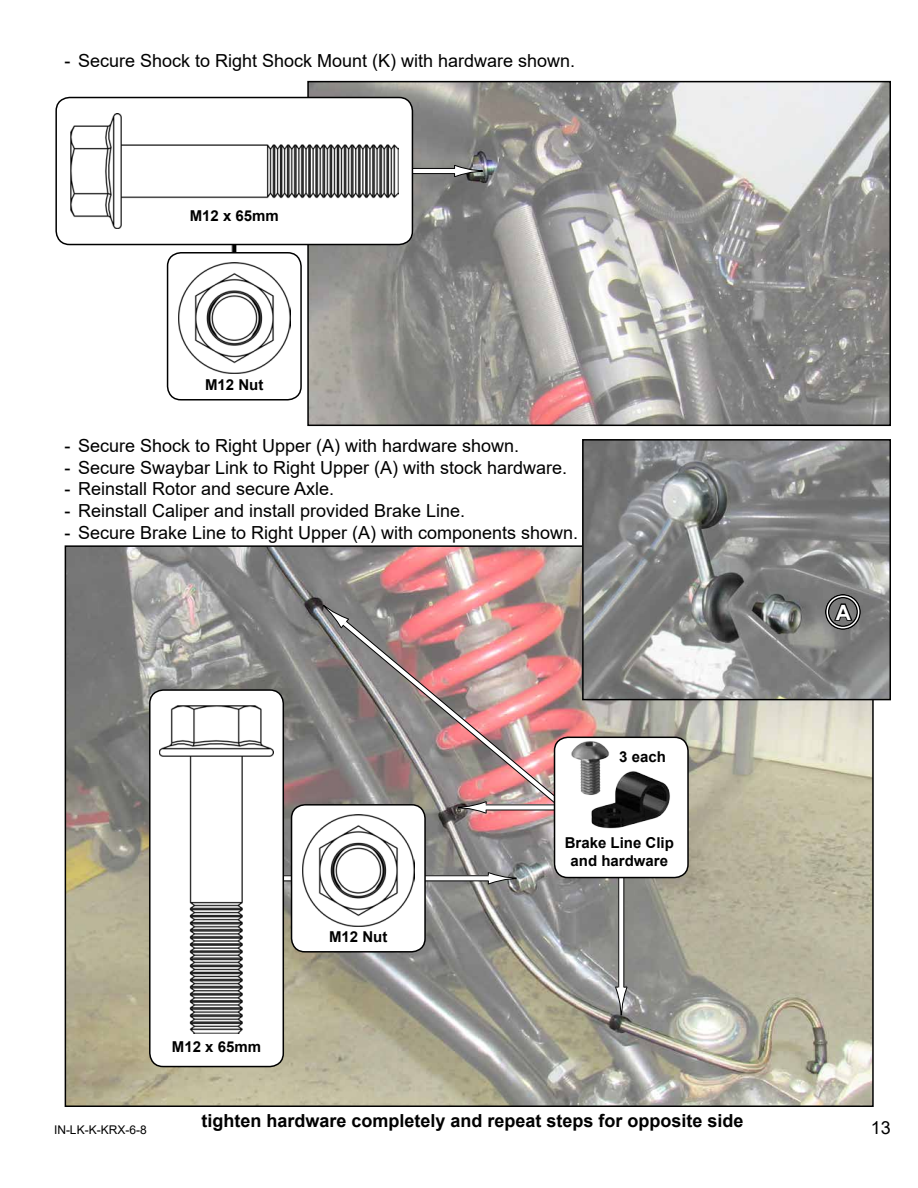
<style>
.page{position:relative;width:918px;height:1188px;background:#fff}
.page>*{position:absolute;margin:0;border:0;box-sizing:border-box;transform-origin:0 0}
.t1{font:700 21px "Arial";color:#fff}
.t2{font:18px "Arial";color:#000}
.t3{font:700 18px "Arial";color:#000}
.t4{font:700 15px/18px "Arial";color:#000;text-align:center}
.t5{font:12px "Arial";color:#000}
</style>
<div class="page">
<img style="left:68px;top:548px;width:803px;height:556px">
<div style="left:619px;top:767px;width:5px;height:220px;background:#fff"></div>
<div style="left:618px;top:767px;width:6px;height:221px;border:1px solid #000"></div>
<svg style="left:615px;top:986px;width:13px;height:30px"></svg>
<img style="left:342px;top:620px;width:248px;height:210px">
<svg style="left:323px;top:605px;width:27px;height:24px"></svg>
<div style="left:555px;top:737px;width:133px;height:141px;background:#fff;border-radius:14px"></div>
<img style="left:555px;top:737px;width:133px;height:92px">
<div style="left:554px;top:737px;width:135px;height:141px;border:2px solid #000;border-radius:14px"></div>
<img style="left:585px;top:442px;width:303px;height:255px">
<div style="left:582px;top:439px;width:309px;height:261px;border:2px solid #000"></div>
<svg style="left:832px;top:602px;width:22px;height:20px"></svg>
<div style="left:825px;top:594px;width:36px;height:36px;border:4px solid #fff;border-radius:50%"></div>
<div style="left:825px;top:594px;width:36px;height:36px;border:1px solid #000;border-radius:50%"></div>
<div style="left:828px;top:597px;width:30px;height:30px;border:1px solid #000;border-radius:50%"></div>
<div style="left:163px;top:876px;width:326px;height:5px;background:#fff"></div>
<svg style="left:488px;top:872px;width:29px;height:13px"></svg>
<div style="left:292px;top:805px;width:133px;height:147px;background:#fff;border-radius:14px"></div>
<div style="left:291px;top:804px;width:135px;height:149px;border:2px solid #000;border-radius:14px"></div>
<img style="left:302px;top:814px;width:112px;height:112px">
<div style="left:150px;top:690px;width:133px;height:377px;background:#fff;border-radius:14px"></div>
<div style="left:149px;top:689px;width:135px;height:378px;border:2px solid #000;border-radius:14px"></div>
<img style="left:159px;top:706px;width:115px;height:328px">
<img style="left:310px;top:84px;width:578px;height:339px">
<div style="left:307px;top:81px;width:584px;height:345px;border:2px solid #000"></div>
<div style="left:235px;top:168px;width:220px;height:6px;background:#fff"></div>
<div style="left:234px;top:168px;width:221px;height:6px;border:1px solid #000"></div>
<svg style="left:454px;top:164px;width:29px;height:14px"></svg>
<div style="left:232px;top:156px;width:5px;height:220px;background:#000"></div>
<div style="left:168px;top:253px;width:133px;height:147px;background:#fff;border-radius:14px"></div>
<div style="left:167px;top:252px;width:135px;height:149px;border:2px solid #000;border-radius:14px"></div>
<img style="left:178px;top:262px;width:112px;height:112px">
<div style="left:56px;top:98px;width:356px;height:147px;background:#fff;border-radius:14px"></div>
<div style="left:55px;top:97px;width:358px;height:148px;border:2px solid #000;border-radius:14px"></div>
<img style="left:70px;top:114px;width:328px;height:114px">
<p class="t2" style="left:65px;top:48px;width:512px">- Secure Shock to Right Shock Mount (K) with hardware shown.</p>
<p class="t4" style="left:190px;top:207px;width:91px">M12 x 65mm</p>
<p class="t4" style="left:205px;top:376px;width:60px">M12 Nut</p>
<p class="t2" style="left:65px;top:433px;width:456px">- Secure Shock to Right Upper (A) with hardware shown.</p>
<p class="t2" style="left:65px;top:455px;width:504px">- Secure Swaybar Link to Right Upper (A) with stock hardware.</p>
<p class="t2" style="left:65px;top:477px;width:271px">- Reinstall Rotor and secure Axle.</p>
<p class="t2" style="left:65px;top:498px;width:402px">- Reinstall Caliper and install provided Brake Line.</p>
<p class="t2" style="left:65px;top:520px;width:515px">- Secure Brake Line to Right Upper (A) with components shown.</p>
<p class="t4" style="left:619px;top:748px;width:48px">3 each</p>
<p class="t4" style="left:172px;top:1038px;width:91px">M12 x 65mm</p>
<p class="t4" style="left:329px;top:928px;width:60px">M12 Nut</p>
<p class="t4" style="left:565px;top:834px;width:111px">Brake Line Clip and hardware</p>
<p class="t1" style="left:836px;top:597px;width:17px">A</p>
<p class="t3" style="left:201px;top:1108px;width:544px">tighten hardware completely and repeat steps for opposite side</p>
<p class="t5" style="left:54px;top:1122px;width:94px">IN-LK-K-KRX-6-8</p>
<p class="t2" style="left:871px;top:1115px;width:22px">13</p>
</div>
